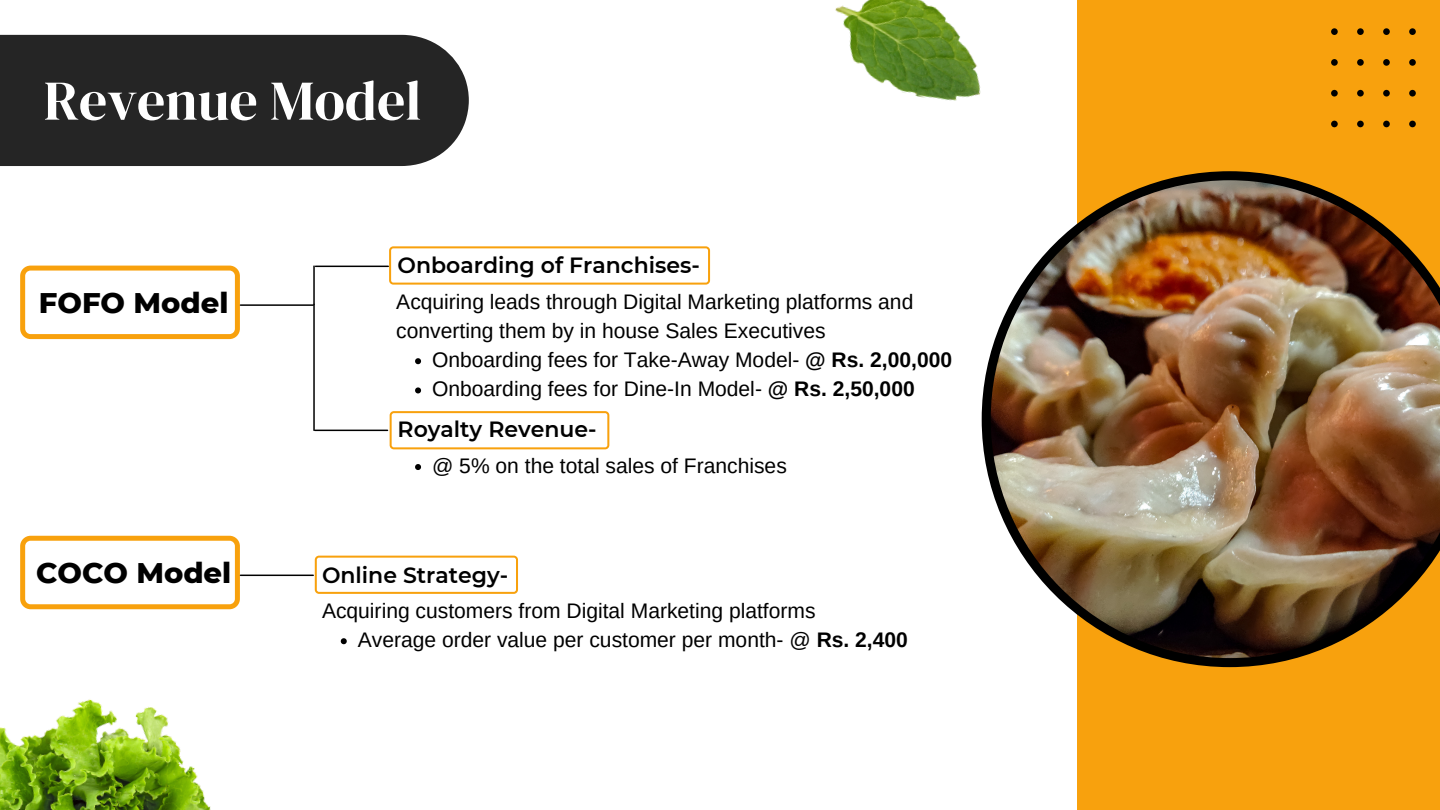
<style>
.page{position:relative;width:1440px;height:810px;background:#fff}
.page>*{position:absolute;margin:0;border:0;box-sizing:border-box;transform-origin:0 0}
.t1{font:56px "DM Serif Display";color:#fff}
.t2{font:800 29px "Montserrat";color:#000}
.t3{font:600 22px "Montserrat";color:#000}
.t4{font:21.1px/29.2px "Arimo";color:#000}
.s1{font-weight:700}
</style>
<div class="page">
<div style="left:1077px;top:0;width:363px;height:810px;background:#f8a10d"></div>
<svg style="left:1331px;top:28px;width:85px;height:99px"></svg>
<div style="left:0;top:35px;width:469px;height:131px;background:#252525"></div>
<img style="left:982px;top:171px;width:458px;height:496px">
<svg style="left:20px;top:266px;width:220px;height:73px"></svg>
<hr style="left:240px;top:304px;width:73px;height:2px;background:#000">
<hr style="left:313px;top:266px;width:2px;height:38px;background:#000">
<hr style="left:313px;top:304px;width:2px;height:126px;background:#000">
<hr style="left:316px;top:266px;width:72px;height:1px;background:#000">
<hr style="left:315px;top:430px;width:73px;height:1px;background:#000">
<svg style="left:389px;top:246px;width:321px;height:39px"></svg>
<svg style="left:415px;top:358px;width:6px;height:6px"></svg>
<svg style="left:415px;top:387px;width:6px;height:6px"></svg>
<svg style="left:390px;top:411px;width:219px;height:38px"></svg>
<svg style="left:415px;top:464px;width:6px;height:6px"></svg>
<svg style="left:20px;top:536px;width:220px;height:73px"></svg>
<hr style="left:240px;top:575px;width:73px;height:1px;background:#000">
<svg style="left:315px;top:556px;width:203px;height:38px"></svg>
<svg style="left:341px;top:638px;width:6px;height:6px"></svg>
<img style="left:0;top:699px;width:211px;height:111px">
<img style="left:835px;top:0;width:146px;height:101px">
<p class="t1" style="left:44px;top:62px;width:379px">Revenue Model</p>
<p class="t2" style="left:39px;top:284px;width:191px">FOFO Model</p>
<p class="t3" style="left:398px;top:252px;width:304px">Onboarding of Franchises-</p>
<p class="t4" style="left:396px;top:287px;width:519px">Acquiring leads through Digital Marketing platforms and converting them by in house Sales Executives</p>
<p class="t4" style="left:432px;top:345px;width:522px">Onboarding fees for Take-Away Model- <span class="s1">@ Rs. 2,00,000</span></p>
<p class="t4" style="left:432px;top:375px;width:484px">Onboarding fees for Dine-In Model- <span class="s1">@ Rs. 2,50,000</span></p>
<p class="t3" style="left:398px;top:416px;width:201px">Royalty Revenue-</p>
<p class="t4" style="left:432px;top:451px;width:356px">@ 5% on the total sales of Franchises</p>
<p class="t2" style="left:36px;top:555px;width:197px">COCO Model</p>
<p class="t3" style="left:322px;top:562px;width:188px">Online Strategy-</p>
<p class="t4" style="left:322px;top:596px;width:495px">Acquiring customers from Digital Marketing platforms</p>
<p class="t4" style="left:358px;top:625px;width:552px">Average order value per customer per month- @ <span class="s1">Rs. 2,400</span></p>
</div>
